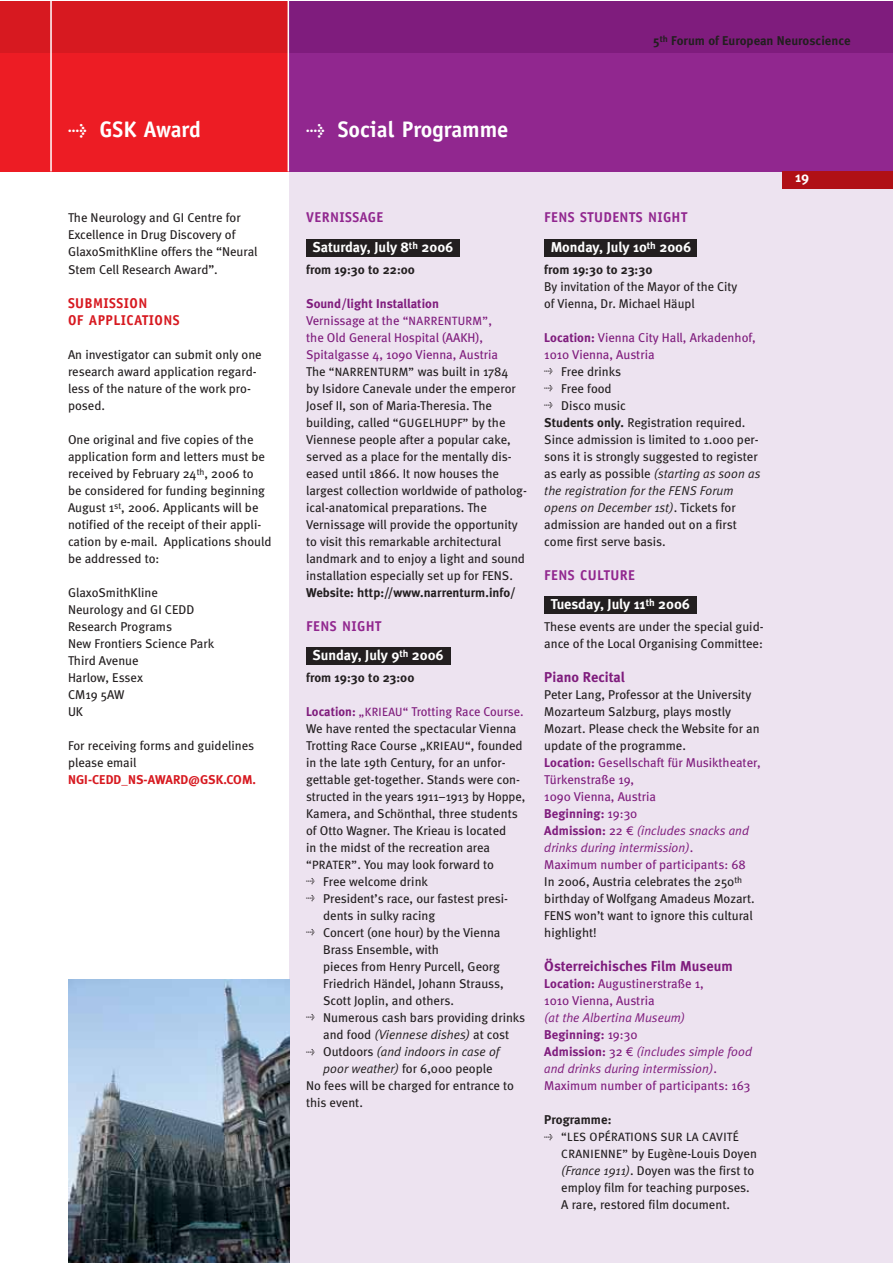
<style>
.page{position:relative;width:893px;height:1263px;background:#fff}
.page>*{position:absolute;margin:0;border:0;box-sizing:border-box;transform-origin:0 0}
.t1{font:700 22.5px "Officina Sans";color:#fff}
.t2{font:700 14.25px "Meta";color:#fff}
.t3{font:700 14.25px "Officina Sans";letter-spacing:.03em;color:#91278f}
.t4{font:700 14.25px "Meta";letter-spacing:.005em;color:#7f1c7d}
.t5{font:700 14.25px/17px "Officina Sans";letter-spacing:.03em;color:#d71920}
.t6{font:12.75px/17px "Meta";color:#231f20}
.t7{font:italic 12.75px/17px "Meta Plus Normal";color:#7f1c7d}
.t8{font:700 12.75px "Meta";letter-spacing:.005em;color:#231f20}
.t9{font:italic 12.75px/17px "Meta Plus Normal";color:#231f20}
.t10{font:12.75px/17px "Meta";color:#7f1c7d}
.t11{font:700 12.75px "Meta";letter-spacing:.005em;color:#d71920}
.t12{font:700 12.75px "Meta";letter-spacing:.005em;color:#7f1c7d}
.t13{font:12px "Meta";letter-spacing:.03em;color:#231f20}
.s1{font-family:"Meta Book Expert";font-weight:400}
.s2{font-weight:700;color:#7f1c7d}
.s3{color:#7f1c7d}
.s4{font-size:12px;color:#7f1c7d}
.s5{font-size:12px}
.s6{font-weight:700}
.s7{font-family:"Meta Book Expert";font-size:10.5px}
.s8{font-family:"Meta";font-style:normal}
.s9{font-family:"Meta Book Expert";font-style:normal;font-size:10.5px}
.s10{font-family:"Meta Plus Normal";font-style:italic}
.s11{font-family:"Meta";font-weight:700;font-style:normal}
.s12{font-family:"Euro Sans ITC";font-weight:500;font-style:normal}
.s13{font-weight:400}
</style>
<div class="page">
<div style="left:0;top:1px;width:289px;height:170px;background:#ed1c24"></div>
<div style="left:0;top:1px;width:289px;height:51px;background:#d71920"></div>
<div style="left:289px;top:171px;width:603px;height:1092px;background:#ede3f0"></div>
<div style="left:289px;top:1px;width:603px;height:170px;background:#91278f"></div>
<div style="left:289px;top:1px;width:603px;height:51px;background:#7f1c7d"></div>
<div style="left:782px;top:171px;width:110px;height:17px;background:#b01016"></div>
<hr style="left:50px;top:1px;width:2px;height:170px;background:#fff">
<hr style="left:288px;top:1px;width:1px;height:170px;background:#fff">
<div style="left:306px;top:239px;width:153px;height:17px;background:#231f20"></div>
<div style="left:544px;top:239px;width:153px;height:17px;background:#231f20"></div>
<div style="left:544px;top:597px;width:153px;height:17px;background:#231f20"></div>
<div style="left:306px;top:648px;width:144px;height:17px;background:#231f20"></div>
<img style="left:68px;top:979px;width:221px;height:284px">
<p class="t8" style="left:653px;top:37px;width:199px">5<sup>th</sup> Forum of European Neuroscience</p>
<h1 class="t1" style="left:68px;top:121px;width:134px"><span class="s1">t</span> GSK Award</h1>
<h1 class="t1" style="left:306px;top:121px;width:204px"><span class="s1">t</span> Social Programme</h1>
<p class="t6" style="left:68px;top:211px;width:191px">The Neurology and GI Centre for<br>Excellence in Drug Discovery of<br>GlaxoSmithKline offers the “Neural<br>Stem Cell Research Award”.</p>
<p class="t5" style="left:68px;top:295px;width:113px">SUBMISSION<br>OF APPLICATIONS</p>
<p class="t6" style="left:68px;top:347px;width:195px">An investigator can submit only one research award application regard&shy;less of the nature of the work pro&shy;posed.</p>
<p class="t6" style="left:68px;top:432px;width:205px">One original and five copies of the application form and letters must be received by February 24<sup>th</sup>, 2006 to<br>be considered for funding beginning August 1<sup>st</sup>, 2006. Applicants will be notified of the receipt of their appli&shy;cation by e-mail. Applications should be addressed to:</p>
<p class="t6" style="left:68px;top:585px;width:148px">GlaxoSmithKline<br>Neurology and GI CEDD<br>Research Programs<br>New Frontiers Science Park<br>Third Avenue<br>Harlow, Essex<br>CM19 5AW<br>UK</p>
<p class="t6" style="left:68px;top:738px;width:188px">For receiving forms and guidelines please email</p>
<p class="t11" style="left:68px;top:775px;width:190px">NGI-CEDD_NS-AWARD@GSK.COM.</p>
<p class="t3" style="left:306px;top:212px;width:79px">VERNISSAGE</p>
<p class="t2" style="left:313px;top:242px;width:142px">Saturday, July 8<sup>th</sup> 2006</p>
<p class="t8" style="left:306px;top:265px;width:110px">from 19:30 to 22:00</p>
<p class="t6" style="left:306px;top:296px;width:222px"><span class="s2">Sound/light Installation<br></span><span class="s3">Vernissage at the</span> <span class="s4">“NARRENTURM”</span><span class="s3">,<br>the Old General Hospital (AAKH), Spitalgasse 4, 1090 Vienna, Austria<br></span>The <span class="s5">“NARRENTURM”</span> was built in 1784<br>by Isidore Canevale under the emperor Josef II, son of Maria-Theresia. The building, called <span class="s5">“GUGELHUPF”</span> by the Viennese people after a popular cake, served as a place for the mentally dis&shy;eased until 1866. It now houses the largest collection worldwide of patholog&shy;ical-anatomical preparations. The Vernissage will provide the opportunity to visit this remarkable architectural landmark and to enjoy a light and sound installation especially set up for FENS.</p>
<p class="t8" style="left:306px;top:588px;width:211px">Website: http://www.narrenturm.info/</p>
<p class="t3" style="left:306px;top:620px;width:77px">FENS NIGHT</p>
<p class="t2" style="left:313px;top:650px;width:133px">Sunday, July 9<sup>th</sup> 2006</p>
<p class="t8" style="left:306px;top:673px;width:110px">from 19:30 to 23:00</p>
<p class="t10" style="left:306px;top:704px;width:219px"><span class="s6">Location:</span> <span class="s5">„KRIEAU“</span> Trotting Race Course.</p>
<p class="t6" style="left:306px;top:721px;width:212px">We have rented the spectacular Vienna</p>
<p class="t6" style="left:306px;top:738px;width:218px">Trotting Race Course <span class="s5">„KRIEAU“</span>, founded</p>
<p class="t6" style="left:306px;top:755px;width:201px">in the late 19th Century, for an unfor-</p>
<p class="t6" style="left:306px;top:772px;width:215px">gettable get-together. Stands were con-</p>
<p class="t6" style="left:306px;top:789px;width:221px">structed in the years 1911–1913 by Hoppe,</p>
<p class="t6" style="left:306px;top:806px;width:213px">Kamera, and Schönthal, three students</p>
<p class="t6" style="left:306px;top:823px;width:202px">of Otto Wagner. The Krieau is located</p>
<p class="t6" style="left:306px;top:840px;width:185px">in the midst of the recreation area</p>
<p class="t6" style="left:306px;top:857px;width:189px"><span class="s5">“PRATER”</span>. You may look forward to</p>
<p class="t6" style="left:306px;top:874px;width:123px"><span class="s7">t</span> Free welcome drink</p>
<p class="t6" style="left:306px;top:891px;width:203px"><span class="s7">t</span> President’s race, our fastest presi-</p>
<p class="t6" style="left:323px;top:908px;width:114px">dents in sulky racing</p>
<p class="t6" style="left:306px;top:925px;width:196px"><span class="s7">t</span> Concert (one hour) by the Vienna</p>
<p class="t6" style="left:323px;top:942px;width:117px">Brass Ensemble, with</p>
<p class="t6" style="left:323px;top:959px;width:178px">pieces from Henry Purcell, Georg</p>
<p class="t6" style="left:323px;top:976px;width:182px">Friedrich Händel, Johann Strauss,</p>
<p class="t6" style="left:323px;top:993px;width:132px">Scott Joplin, and others.</p>
<p class="t6" style="left:306px;top:1010px;width:221px"><span class="s7">t</span> Numerous cash bars providing drinks</p>
<p class="t9" style="left:306px;top:1027px;width:205px;text-indent:17px"><span class="s8">and food</span> (Viennese dishes) <span class="s8">at cost </span><span class="s9">t</span> <span class="s8">Outdoors</span> (and indoors in case of</p>
<p class="t6" style="left:306px;top:1061px;width:209px;text-indent:17px"><span class="s10">poor weather)</span> for 6,000 people<br>No fees will be charged for entrance to this event.</p>
<p class="t3" style="left:544px;top:212px;width:145px">FENS STUDENTS NIGHT</p>
<p class="t2" style="left:551px;top:242px;width:142px">Monday, July 10<sup>th</sup> 2006</p>
<p class="t8" style="left:544px;top:265px;width:110px">from 19:30 to 23:30</p>
<p class="t6" style="left:544px;top:279px;width:194px">By invitation of the Mayor of the City of Vienna, Dr. Michael Häupl</p>
<p class="t6" style="left:544px;top:330px;width:218px"><span class="s2">Location:</span> <span class="s3">Vienna City Hall, Arkadenhof,<br>1010 Vienna, Austria<br></span><span class="s7">t</span> Free drinks<br><span class="s7">t</span> Free food<br><span class="s7">t</span> Disco music<br><span class="s6">Students only.</span> Registration required.<br>Since admission is limited to 1.000 per&shy;sons it is strongly suggested to register as early as possible <span class="s10">(starting as soon as</span></p>
<p class="t9" style="left:544px;top:483px;width:193px">the registration for the FENS Forum opens on December 1st)<span class="s8">. Tickets for</span></p>
<p class="t6" style="left:544px;top:517px;width:194px">admission are handed out on a first come first serve basis.</p>
<p class="t3" style="left:544px;top:569px;width:92px">FENS CULTURE</p>
<p class="t2" style="left:551px;top:599px;width:141px">Tuesday, July 11<sup>th</sup> 2006</p>
<p class="t6" style="left:544px;top:619px;width:221px">These events are under the special guid&shy;ance of the Local Organising Committee:</p>
<p class="t4" style="left:544px;top:672px;width:82px">Piano Recital</p>
<p class="t6" style="left:544px;top:687px;width:218px">Peter Lang, Professor at the University<br>Mozarteum Salzburg, plays mostly<br>Mozart. Please check the Website for an update of the programme.<br><span class="s2">Location:</span> <span class="s3">Gesellschaft für Musiktheater,<br>Türkenstraße 19,<br>1090 Vienna, Austria<br></span><span class="s2">Beginning:</span> <span class="s3">19:30</span></p>
<p class="t7" style="left:544px;top:823px;width:206px"><span class="s11">Admission:</span> <span class="s8">22</span> <span class="s12">¤</span> (includes snacks and drinks during intermission)<span class="s8">.</span></p>
<p class="t6" style="left:544px;top:857px;width:212px"><span class="s3">Maximum number of participants: 68<br></span>In 2006, Austria celebrates the 250<sup>th </sup>birthday of Wolfgang Amadeus Mozart.<br>FENS won’t want to ignore this cultural highlight!</p>
<p class="t4" style="left:544px;top:961px;width:190px">Österreichisches Film Museum</p>
<p class="t10" style="left:544px;top:976px;width:161px"><span class="s6">Location:</span> Augustinerstraße 1,<br>1010 Vienna, Austria</p>
<p class="t7" style="left:544px;top:1010px;width:142px">(at the Albertina Museum)</p>
<p class="t12" style="left:544px;top:1030px;width:95px">Beginning: <span class="s13">19:30</span></p>
<p class="t7" style="left:544px;top:1044px;width:209px"><span class="s11">Admission:</span> <span class="s8">32</span> <span class="s12">¤</span> (includes simple food and drinks during intermission)<span class="s8">.</span></p>
<p class="t10" style="left:544px;top:1078px;width:207px">Maximum number of participants: 163</p>
<p class="t8" style="left:544px;top:1115px;width:69px">Programme:</p>
<p class="t13" style="left:544px;top:1133px;width:196px"><span class="s7">t</span> “LES OPÉRATIONS SUR LA CAVITÉ</p>
<p class="t6" style="left:561px;top:1146px;width:197px"><span class="s5">CRANIENNE”</span> by Eugène-Louis Doyen <span class="s10">(France 1911)</span>. Doyen was the first to employ film for teaching purposes.<br>A rare, restored film document.</p>
<p class="t2" style="left:795px;top:172px;width:16px">19</p>
</div>
